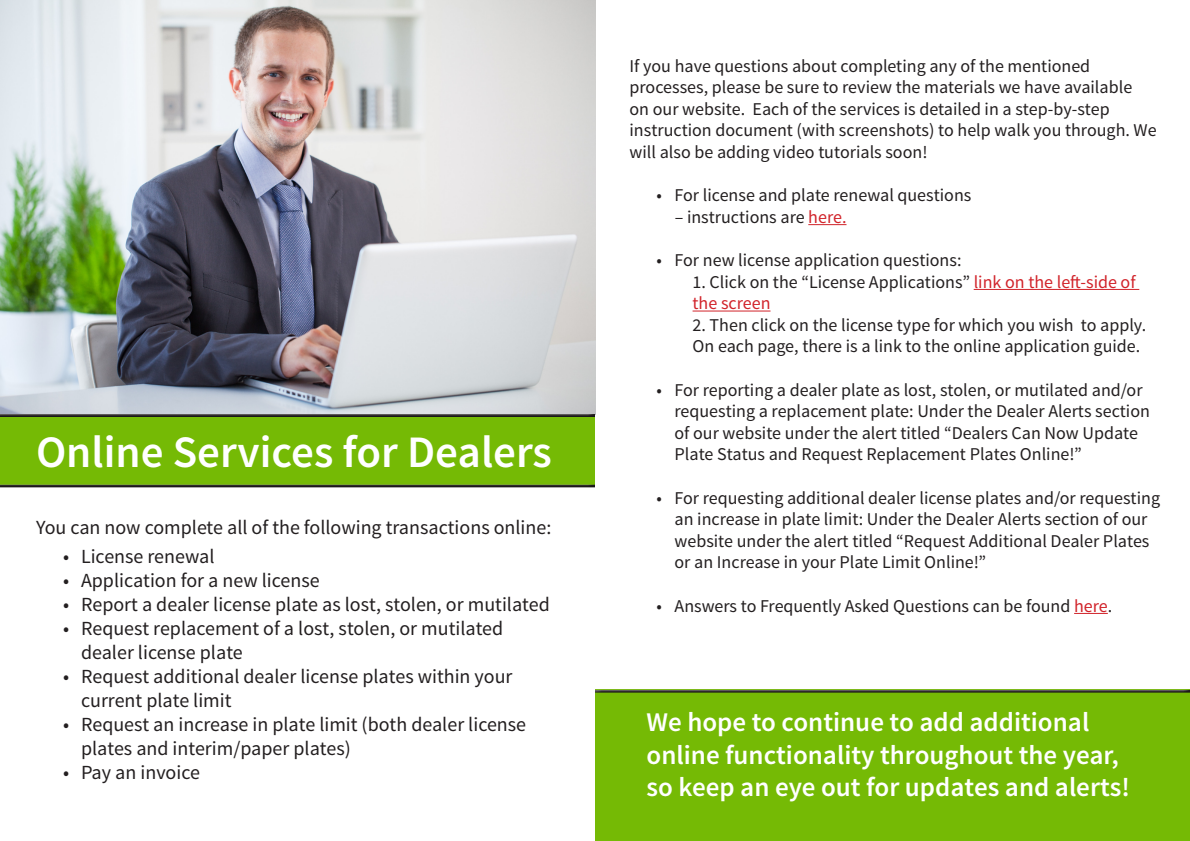
<style>
.page{position:relative;width:1190px;height:841px;background:#fff}
.page>*{position:absolute;margin:0;border:0;box-sizing:border-box;transform-origin:0 0}
.t1{font:600 45px "Source Sans Pro";color:#fff}
.t2{font:600 27px/32.4px "Source Sans Pro";color:#fff}
.t3{font:20px/24px "Source Sans Pro";color:#231f20}
.t4{font:18px/21.6px "Source Sans Pro";color:#231f20}
.s1{color:#d1232a}
</style>
<div class="page">
<div style="left:0;top:417px;width:595px;height:69px;background:#75ba05"></div>
<div style="left:595px;top:690px;width:595px;height:151px;background:#75ba05"></div>
<img style="left:0;top:0;width:596px;height:413px">
<hr style="left:808px;top:224px;width:39px;height:1px;background:#d1232a">
<hr style="left:974px;top:289px;width:165px;height:1px;background:#d1232a">
<hr style="left:693px;top:311px;width:78px;height:1px;background:#d1232a">
<hr style="left:1074px;top:613px;width:34px;height:1px;background:#d1232a">
<div style="left:594px;top:688px;width:596px;height:5px;background:#231f20;opacity:.75"></div>
<div style="left:0;top:413px;width:596px;height:5px;background:#231f20;opacity:.75"></div>
<div style="left:0;top:483px;width:596px;height:5px;background:#231f20;opacity:.75"></div>
<h1 class="t1" style="left:36px;top:423px;width:517px">Online Services for Dealers</h1>
<p class="t3" style="left:36px;top:516px;width:517px">You can now complete all of the following transactions online:</p>
<p class="t3" style="left:63px;top:545px;width:153px">• License renewal</p>
<p class="t3" style="left:63px;top:569px;width:258px">• Application for a new license</p>
<p class="t3" style="left:63px;top:593px;width:488px">• Report a dealer license plate as lost, stolen, or mutilated</p>
<p class="t3" style="left:81px;top:617px;width:424px;text-indent:-18px">• Request replacement of a lost, stolen, or mutilated dealer license plate</p>
<p class="t3" style="left:81px;top:665px;width:433px;text-indent:-18px">• Request additional dealer license plates within your current plate limit</p>
<p class="t3" style="left:81px;top:713px;width:447px;text-indent:-18px">• Request an increase in plate limit (both dealer license plates and interim/paper plates)</p>
<p class="t3" style="left:63px;top:761px;width:138px">• Pay an invoice</p>
<p class="t4" style="left:630px;top:55px;width:529px">If you have questions about completing any of the mentioned processes, please be sure to review the materials we have available<br>on our website. Each of the services is detailed in a step-by-step instruction document (with screenshots) to help walk you through. We will also be adding video tutorials soon!</p>
<p class="t4" style="left:657px;top:185px;width:316px">• For license and plate renewal questions</p>
<p class="t4" style="left:675px;top:206px;width:173px">– instructions are <span class="s1">here.</span></p>
<p class="t4" style="left:657px;top:250px;width:306px">• For new license application questions:</p>
<p class="t4" style="left:693px;top:271px;width:445px">1. Click on the “License Applications” <span class="s1">link on the left-side of the screen</span></p>
<p class="t4" style="left:693px;top:314px;width:455px">2. Then click on the license type for which you wish to apply.<br>On each page, there is a link to the online application guide.</p>
<p class="t4" style="left:675px;top:379px;width:477px;text-indent:-18px">• For reporting a dealer plate as lost, stolen, or mutilated and/or requesting a replacement plate: Under the Dealer Alerts section of our website under the alert titled “Dealers Can Now Update Plate Status and Request Replacement Plates Online!”</p>
<p class="t4" style="left:675px;top:487px;width:487px;text-indent:-18px">• For requesting additional dealer license plates and/or requesting an increase in plate limit: Under the Dealer Alerts section of our website under the alert titled “Request Additional Dealer Plates or an Increase in your Plate Limit Online!”</p>
<p class="t4" style="left:657px;top:595px;width:457px">• Answers to Frequently Asked Questions can be found <span class="s1">here</span>.</p>
<h2 class="t2" style="left:647px;top:707px;width:485px">We hope to continue to add additional online functionality throughout the year, so keep an eye out for updates and alerts!</h2>
</div>
